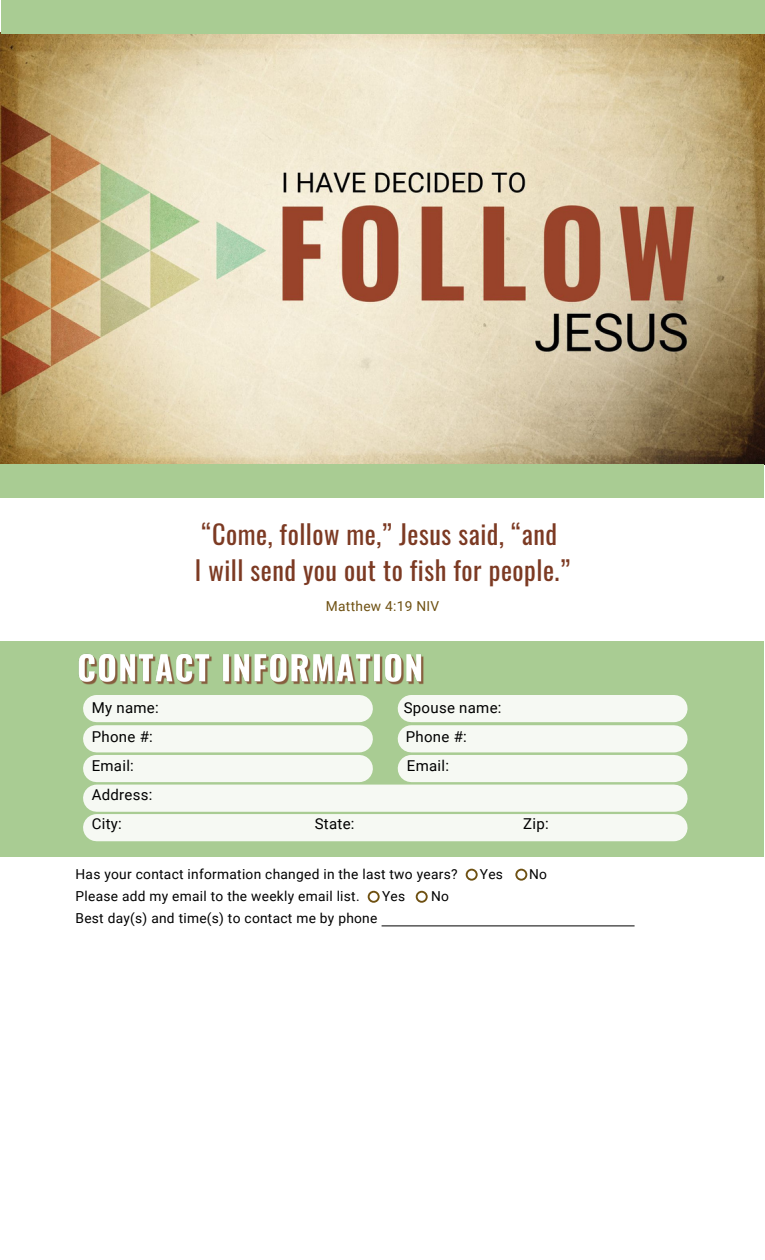
<style>
.page{position:relative;width:765px;height:1260px;background:#fff}
.page>*{position:absolute;margin:0;border:0;box-sizing:border-box;transform-origin:0 0}
.t1{font:26.25px "Oswald";letter-spacing:.02em;color:#7c3a23}
.t2{font:15px "Roboto";letter-spacing:.02em;color:#000}
.t3{font:13.75px "Roboto";letter-spacing:.02em;color:#000}
.t4{font:13.75px "Roboto";letter-spacing:.02em;color:#6e5011}
</style>
<div class="page">
<div style="left:0;top:642px;width:764px;height:215px;background:#a9cc93"></div>
<div style="left:411px;top:695px;width:263px;height:27px;background:#f6f9f3"></div>
<div style="left:97px;top:695px;width:262px;height:27px;background:#f6f9f3"></div>
<div style="left:97px;top:725px;width:262px;height:27px;background:#f6f9f3"></div>
<div style="left:411px;top:725px;width:263px;height:27px;background:#f6f9f3"></div>
<div style="left:97px;top:755px;width:262px;height:27px;background:#f6f9f3"></div>
<div style="left:411px;top:755px;width:263px;height:27px;background:#f6f9f3"></div>
<div style="left:97px;top:785px;width:577px;height:27px;background:#f6f9f3"></div>
<div style="left:97px;top:814px;width:577px;height:27px;background:#f6f9f3"></div>
<hr style="left:382px;top:925px;width:253px;height:1px;background:#000">
<svg style="left:466px;top:869px;width:12px;height:12px"></svg>
<svg style="left:515px;top:869px;width:12px;height:12px"></svg>
<svg style="left:368px;top:891px;width:12px;height:12px"></svg>
<svg style="left:416px;top:891px;width:12px;height:12px"></svg>
<img style="left:0;top:33px;width:765px;height:431px">
<img style="left:78px;top:653px;width:346px;height:32px">
<div style="left:0;top:464px;width:764px;height:33px;background:#a9cc93"></div>
<div style="left:1px;top:0;width:764px;height:34px;background:#a9cc93"></div>
<p class="t1" style="left:201px;top:513px;width:357px">“Come, follow me,” Jesus said, “and</p>
<p class="t1" style="left:195px;top:550px;width:377px">I will send you out to fish for people.”</p>
<p class="t4" style="left:326px;top:598px;width:115px">Matthew 4:19 NIV</p>
<p class="t2" style="left:92px;top:699px;width:69px">My name:</p>
<p class="t2" style="left:404px;top:699px;width:99px">Spouse name:</p>
<p class="t2" style="left:92px;top:728px;width:63px">Phone #:</p>
<p class="t2" style="left:406px;top:728px;width:63px">Phone #:</p>
<p class="t2" style="left:92px;top:757px;width:44px">Email:</p>
<p class="t2" style="left:407px;top:757px;width:44px">Email:</p>
<p class="t2" style="left:92px;top:786px;width:62px">Address:</p>
<p class="t2" style="left:92px;top:815px;width:32px">City:</p>
<p class="t2" style="left:315px;top:815px;width:41px">State:</p>
<p class="t2" style="left:523px;top:815px;width:27px">Zip:</p>
<p class="t3" style="left:76px;top:867px;width:383px">Has your contact information changed in the last two years?</p>
<p class="t3" style="left:480px;top:867px;width:25px">Yes</p>
<p class="t3" style="left:529px;top:867px;width:19px">No</p>
<p class="t3" style="left:76px;top:888px;width:286px">Please add my email to the weekly email list.</p>
<p class="t3" style="left:382px;top:888px;width:25px">Yes</p>
<p class="t3" style="left:431px;top:888px;width:19px">No</p>
<p class="t3" style="left:76px;top:910px;width:303px">Best day(s) and time(s) to contact me by phone</p>
</div>
